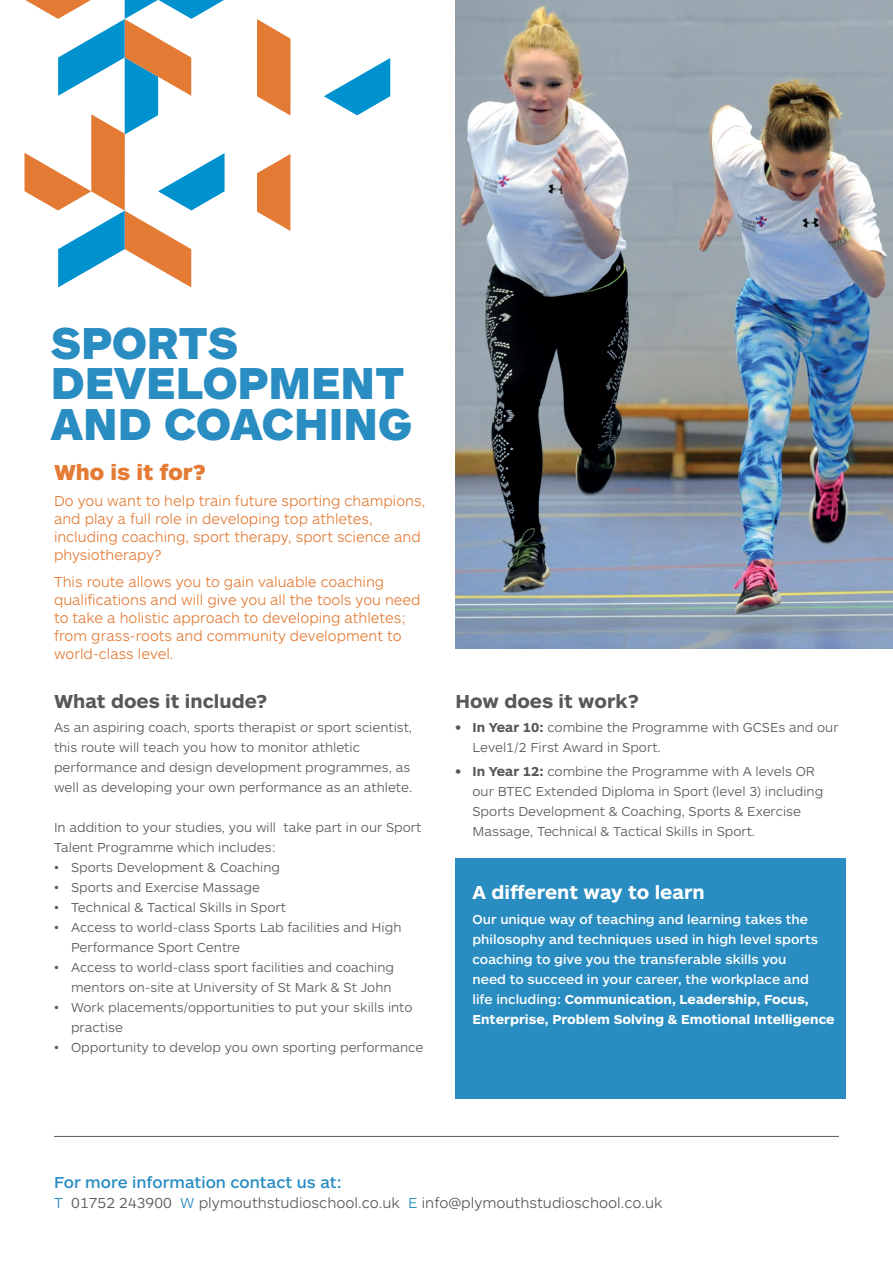
<style>
.page{position:relative;width:893px;height:1263px;background:#fff}
.page>*{position:absolute;margin:0;border:0;box-sizing:border-box;transform-origin:0 0}
.t1{font:900 46.5px/40.5px "ARS Maquette Pro";color:#298dc2}
.t2{font:900 22.5px "ARS Maquette Pro";color:#e37b35}
.t3{font:700 19.5px "ARS Maquette Pro";color:#57585a}
.t4{font:700 19.5px "ARS Maquette Pro";color:#fff}
.t5{font:500 16.35px "ARS Maquette Pro";color:#298dc2}
.t6{font:300 15px/18px "ARS Maquette Pro";color:#e37b35}
.t7{font:300 15px "ARS Maquette Pro";color:#57585a}
.t8{font:300 13.5px/20px "ARS Maquette Pro";color:#57585a}
.t9{font:500 13.5px/20px "ARS Maquette Pro";color:#fff}
.s1{font-weight:700}
.s2{color:#298dc2}
</style>
<div class="page">
<hr style="left:54px;top:1136px;width:785px;height:1px;background:#57585a">
<img style="left:455px;top:0;width:438px;height:648px">
<div style="left:455px;top:859px;width:391px;height:240px;background:#298dc2"></div>
<svg style="left:257px;top:154px;width:33px;height:77px"></svg>
<svg style="left:257px;top:19px;width:34px;height:97px"></svg>
<svg style="left:324px;top:58px;width:66px;height:57px"></svg>
<svg style="left:25px;top:0;width:200px;height:287px"></svg>
<h1 class="t1" style="left:51px;top:320px;width:363px">SPORTS<br>DEVELOPMENT<br>AND COACHING</h1>
<h2 class="t2" style="left:54px;top:457px;width:154px">Who is it for?</h2>
<p class="t6" style="left:54px;top:491px;width:373px">Do you want to help train future sporting champions, and play a full role in developing top athletes, including coaching, sport therapy, sport science and physiotherapy?</p>
<p class="t6" style="left:54px;top:572px;width:368px">This route allows you to gain valuable coaching qualifications and will give you all the tools you need to take a holistic approach to developing athletes; from grass-roots and community development to world-class level.</p>
<h3 class="t3" style="left:54px;top:688px;width:215px">What does it include?</h3>
<p class="t8" style="left:54px;top:717px;width:360px">As an aspiring coach, sports therapist or sport scientist, this route will teach you how to monitor athletic performance and design development programmes, as well as developing your own performance as an athlete.</p>
<p class="t8" style="left:54px;top:817px;width:369px">In addition to your studies, you will take part in our Sport<br>Talent Programme which includes:</p>
<p class="t8" style="left:54px;top:857px;width:228px">• Sports Development &amp; Coaching</p>
<p class="t8" style="left:54px;top:877px;width:208px">• Sports and Exercise Massage</p>
<p class="t8" style="left:54px;top:897px;width:233px">• Technical &amp; Tactical Skills in Sport</p>
<p class="t8" style="left:71px;top:917px;width:332px;text-indent:-17px">• Access to world-class Sports Lab facilities and High<br>Performance Sport Centre</p>
<p class="t8" style="left:54px;top:957px;width:342px;text-align:right">• Access to world-class sport facilities and coaching mentors on-site at University of St Mark &amp; St John</p>
<p class="t8" style="left:71px;top:997px;width:343px;text-indent:-17px">• Work placements/opportunities to put your skills into practise</p>
<p class="t8" style="left:54px;top:1037px;width:371px">• Opportunity to develop you own sporting performance</p>
<h3 class="t3" style="left:455px;top:688px;width:185px">How does it work?</h3>
<p class="t8" style="left:472px;top:717px;width:368px;text-indent:-17px"><span class="s1">• In Year 10:</span> combine the Programme with GCSEs and our<br>Level1/2 First Award in Sport.</p>
<p class="t8" style="left:472px;top:761px;width:352px;text-indent:-17px"><span class="s1">• In Year 12:</span> combine the Programme with A levels OR our BTEC Extended Diploma in Sport (level 3) including Sports Development &amp; Coaching, Sports &amp; Exercise Massage, Technical &amp; Tactical Skills in Sport.</p>
<h3 class="t4" style="left:472px;top:880px;width:234px">A different way to learn</h3>
<p class="t9" style="left:472px;top:908px;width:364px">Our unique way of teaching and learning takes the philosophy and techniques used in high level sports coaching to give you the transferable skills you<br>need to succeed in your career, the workplace and<br>life including: <span class="s1">Communication, Leadership, Focus, Enterprise, Problem Solving &amp; Emotional Intelligence</span></p>
<p class="t5" style="left:54px;top:1172px;width:289px">For more information contact us at:</p>
<p class="t7" style="left:54px;top:1193px;width:610px"><span class="s2">T</span> 01752 243900 <span class="s2">W</span> plymouthstudioschool.co.uk <span class="s2">E</span> info@plymouthstudioschool.co.uk</p>
</div>
